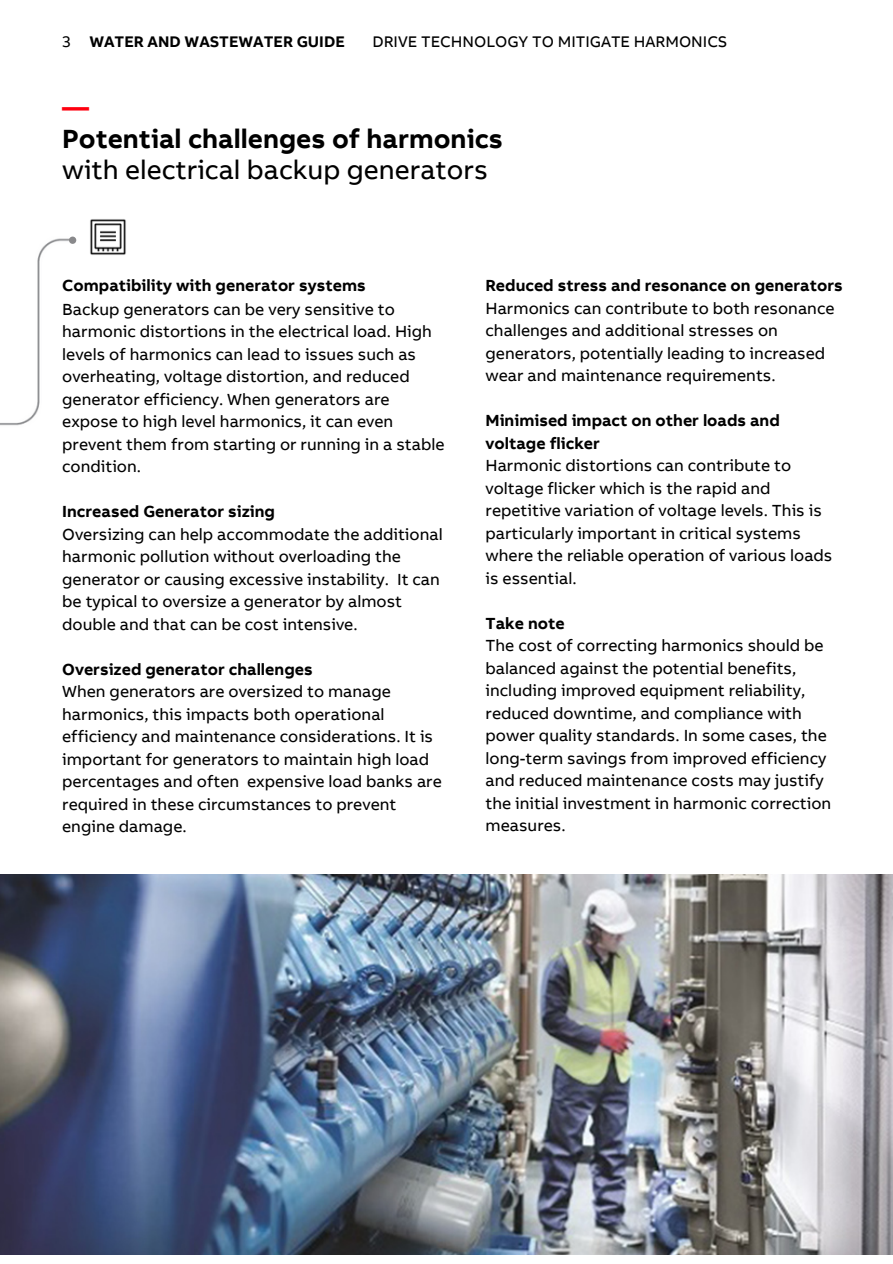
<style>
.page{position:relative;width:893px;height:1264px;background:#fff}
.page>*{position:absolute;margin:0;border:0;box-sizing:border-box;transform-origin:0 0}
.t1{font:700 27px "AB Bvoice";color:#000}
.t2{font:27px "AB Bvoice";color:#000}
.t3{font:700 27px "AB Bvoice";color:#ff000f}
.t4{font:16.5px/22.5px "AB Bvoice";color:#000}
.t5{font:700 16.5px/22.5px "AB Bvoice";color:#000}
.t6{font:15.75px "AB Bvoice";color:#000}
.t7{font:700 15.75px "AB Bvoice";color:#000}
.s1{font-weight:400}
</style>
<div class="page">
<img style="left:0;top:874px;width:892px;height:379px">
<img style="left:0;top:238px;width:69px;height:188px">
<div style="left:69px;top:236px;width:7px;height:8px;background:#89898b;border-radius:4px"></div>
<img style="left:90px;top:219px;width:36px;height:36px">
<p class="t7" style="left:62px;top:32px;width:284px"><span class="s1">3</span> WATER AND WASTEWATER GUIDE</p>
<p class="t6" style="left:372px;top:32px;width:356px">DRIVE TECHNOLOGY TO MITIGATE HARMONICS</p>
<h1 class="t3" style="left:62px;top:90px;width:28px">—</h1>
<h1 class="t1" style="left:62px;top:121px;width:442px">Potential challenges of harmonics</h1>
<h1 class="t2" style="left:62px;top:154px;width:427px">with electrical backup generators</h1>
<p class="t5" style="left:62px;top:274px;width:305px">Compatibility with generator systems</p>
<p class="t4" style="left:62px;top:298px;width:384px">Backup generators can be very sensitive to harmonic distortions in the electrical load. High levels of harmonics can lead to issues such as overheating, voltage distortion, and reduced generator efficiency. When generators are expose to high level harmonics, it can even prevent them from starting or running in a stable condition.</p>
<p class="t5" style="left:62px;top:500px;width:214px">Increased Generator sizing</p>
<p class="t4" style="left:62px;top:523px;width:382px">Oversizing can help accommodate the additional harmonic pollution without overloading the generator or causing excessive instability. It can be typical to oversize a generator by almost double and that can be cost intensive.</p>
<p class="t5" style="left:62px;top:658px;width:252px">Oversized generator challenges</p>
<p class="t4" style="left:62px;top:680px;width:381px">When generators are oversized to manage harmonics, this impacts both operational efficiency and maintenance considerations. It is important for generators to maintain high load percentages and often expensive load banks are required in these circumstances to prevent engine damage.</p>
<p class="t5" style="left:485px;top:274px;width:359px">Reduced stress and resonance on generators</p>
<p class="t4" style="left:485px;top:297px;width:350px">Harmonics can contribute to both resonance challenges and additional stresses on generators, potentially leading to increased wear and maintenance requirements.</p>
<p class="t5" style="left:485px;top:409px;width:296px">Minimised impact on other loads and voltage flicker</p>
<p class="t4" style="left:485px;top:454px;width:348px">Harmonic distortions can contribute to voltage flicker which is the rapid and repetitive variation of voltage levels. This is particularly important in critical systems where the reliable operation of various loads is essential.</p>
<p class="t5" style="left:485px;top:612px;width:81px">Take note</p>
<p class="t4" style="left:485px;top:634px;width:347px">The cost of correcting harmonics should be balanced against the potential benefits, including improved equipment reliability, reduced downtime, and compliance with power quality standards. In some cases, the long-term savings from improved efficiency and reduced maintenance costs may justify the initial investment in harmonic correction measures.</p>
</div>
